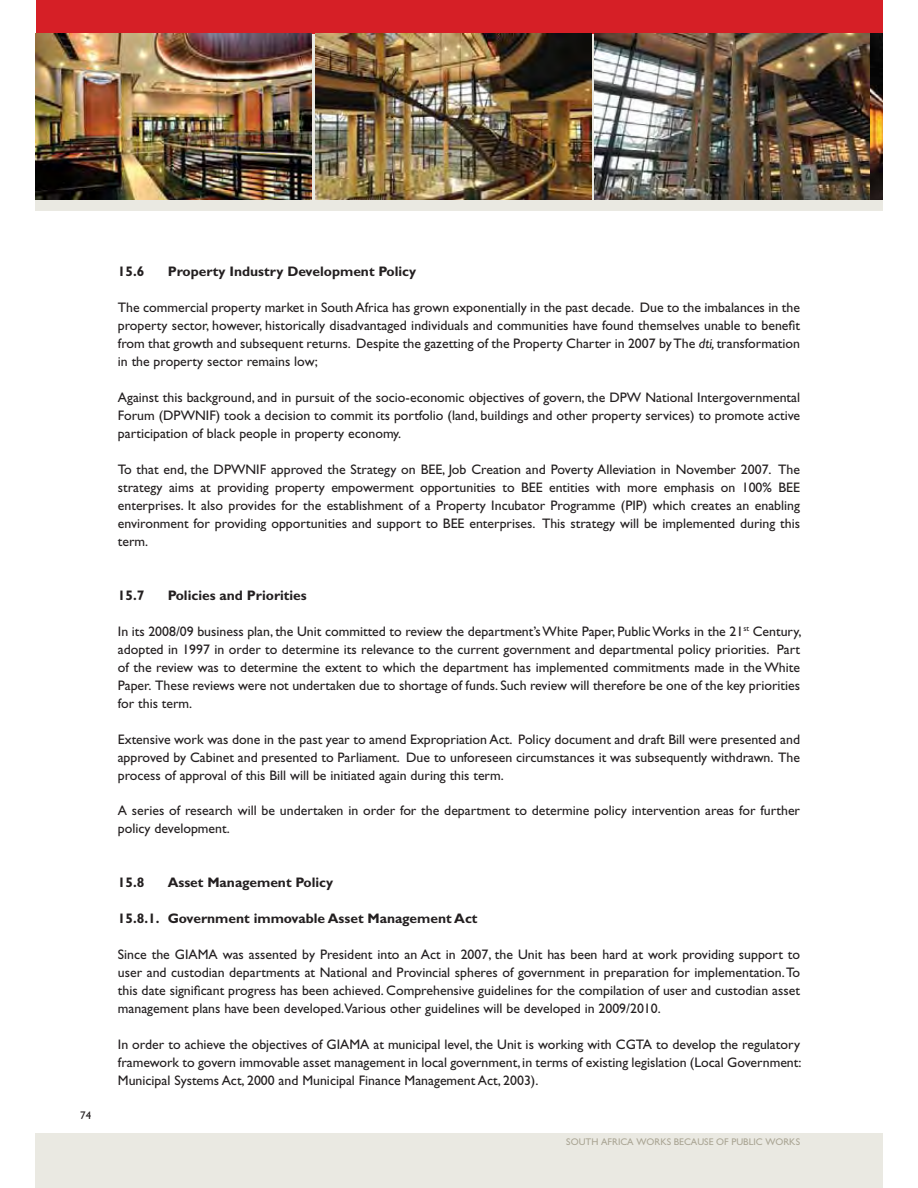
<style>
.page{position:relative;width:918px;height:1188px;background:#fff}
.page>*{position:absolute;margin:0;border:0;box-sizing:border-box;transform-origin:0 0}
.t1{font:13.8px/18px "Gill Sans Std";color:#231f20;text-align:justify}
.t2{font:700 13.8px "Gill Sans Std";color:#231f20}
.t3{font:11.1px "Gill Sans";color:#231f20}
.t4{font:9.75px "Gill Sans";color:#aaa594}
.s1{font-style:italic}
</style>
<div class="page">
<div style="left:36px;top:1px;width:835px;height:33px;background:#d61f26"></div>
<div style="left:36px;top:34px;width:835px;height:177px;background:#eae9e2"></div>
<div style="left:36px;top:1133px;width:835px;height:55px;background:#eae9e2"></div>
<div style="left:871px;top:1px;width:11px;height:33px;background:#d61f26"></div>
<div style="left:871px;top:34px;width:11px;height:177px;background:#eae9e2"></div>
<div style="left:871px;top:1133px;width:11px;height:55px;background:#eae9e2"></div>
<img style="left:595px;top:34px;width:287px;height:166px">
<img style="left:315px;top:34px;width:276px;height:166px">
<img style="left:36px;top:34px;width:275px;height:166px">
<p class="t3" style="left:80px;top:1112px;width:13px">74</p>
<p class="t2" style="left:118px;top:266px;width:28px">15.6</p>
<p class="t2" style="left:168px;top:266px;width:250px">Property Industry Development Policy</p>
<p class="t1" style="left:118px;top:300px;width:684px">The commercial property market in South Africa has grown exponentially in the past decade. Due to the imbalances in the property sector, however, historically disadvantaged individuals and communities have found themselves unable to benefit from that growth and subsequent returns. Despite the gazetting of the Property Charter in 2007 by The <span class="s1">dti,</span> transformation in the property sector remains low;</p>
<p class="t1" style="left:118px;top:390px;width:684px">Against this background, and in pursuit of the socio-economic objectives of govern, the DPW National Intergovernmental Forum (DPWNIF) took a decision to commit its portfolio (land, buildings and other property services) to promote active participation of black people in property economy.</p>
<p class="t1" style="left:118px;top:462px;width:684px">To that end, the DPWNIF approved the Strategy on BEE, Job Creation and Poverty Alleviation in November 2007. The strategy aims at providing property empowerment opportunities to BEE entities with more emphasis on 100% BEE enterprises. It also provides for the establishment of a Property Incubator Programme (PIP) which creates an enabling environment for providing opportunities and support to BEE enterprises. This strategy will be implemented during this term.</p>
<p class="t2" style="left:118px;top:590px;width:28px">15.7</p>
<p class="t2" style="left:168px;top:590px;width:141px">Policies and Priorities</p>
<p class="t1" style="left:118px;top:623px;width:685px">In its 2008/09 business plan, the Unit committed to review the department’s White Paper, Public Works in the 21<sup>st</sup> Century, adopted in 1997 in order to determine its relevance to the current government and departmental policy priorities. Part of the review was to determine the extent to which the department has implemented commitments made in the White Paper. These reviews were not undertaken due to shortage of funds. Such review will therefore be one of the key priorities for this term.</p>
<p class="t1" style="left:118px;top:731px;width:684px">Extensive work was done in the past year to amend Expropriation Act. Policy document and draft Bill were presented and approved by Cabinet and presented to Parliament. Due to unforeseen circumstances it was subsequently withdrawn. The process of approval of this Bill will be initiated again during this term.</p>
<p class="t1" style="left:118px;top:803px;width:684px">A series of research will be undertaken in order for the department to determine policy intervention areas for further policy development.</p>
<p class="t2" style="left:118px;top:878px;width:28px">15.8</p>
<p class="t2" style="left:168px;top:878px;width:167px">Asset Management Policy</p>
<p class="t2" style="left:118px;top:914px;width:361px">15.8.1. Government immovable Asset Management Act</p>
<p class="t1" style="left:118px;top:947px;width:684px">Since the GIAMA was assented by President into an Act in 2007, the Unit has been hard at work providing support to user and custodian departments at National and Provincial spheres of government in preparation for implementation. To this date significant progress has been achieved. Comprehensive guidelines for the compilation of user and custodian asset management plans have been developed.Various other guidelines will be developed in 2009/2010.</p>
<p class="t1" style="left:118px;top:1037px;width:685px">In order to achieve the objectives of GIAMA at municipal level, the Unit is working with CGTA to develop the regulatory framework to govern immovable asset management in local government, in terms of existing legislation (Local Government:<br>Municipal Systems Act, 2000 and Municipal Finance Management Act, 2003).</p>
<p class="t4" style="left:566px;top:1139px;width:235px">SOUTH AFRICA WORKS BECAUSE OF PUBLIC WORKS</p>
</div>
